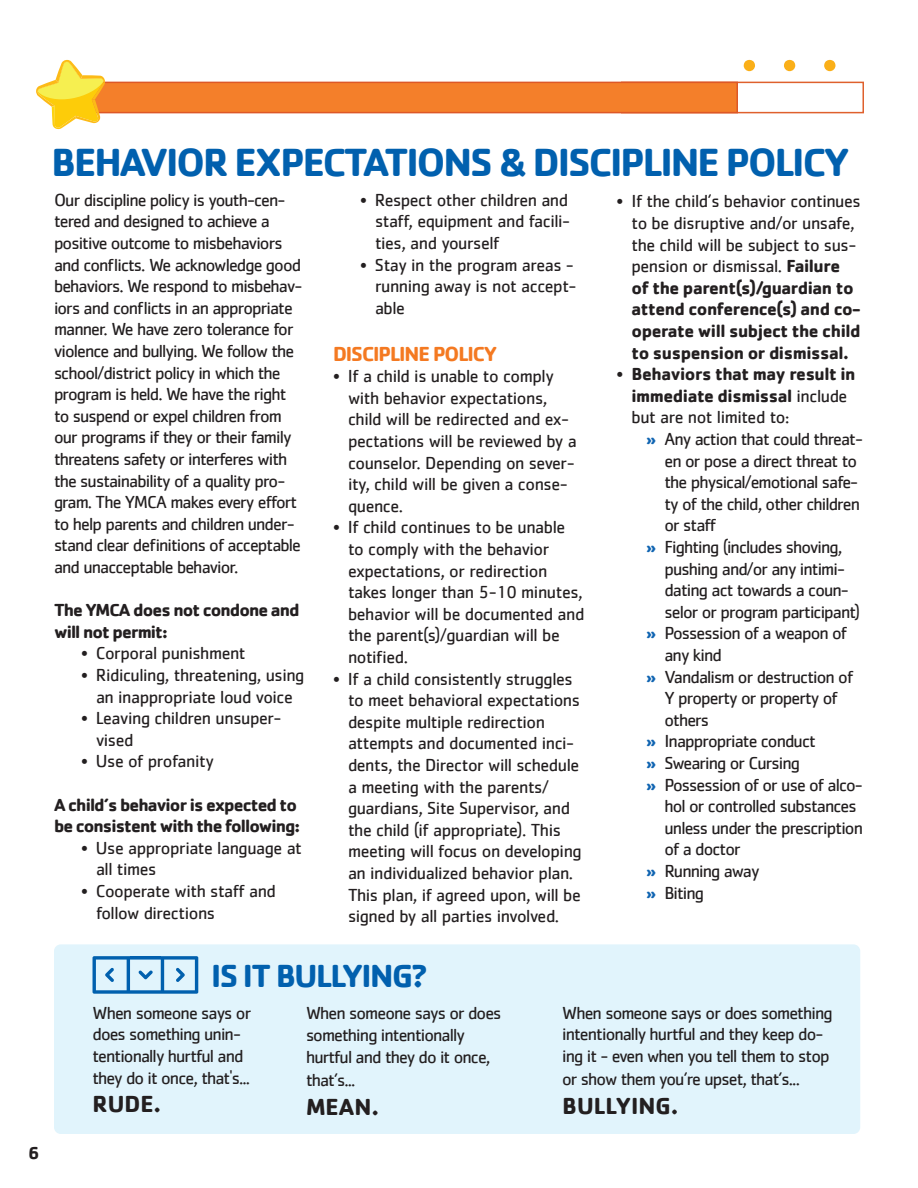
<style>
.page{position:relative;width:918px;height:1188px;background:#fff}
.page>*{position:absolute;margin:0;border:0;box-sizing:border-box;transform-origin:0 0}
.t1{font:700 40.5px "Cachet";letter-spacing:-.05em;color:#0160ae}
.t2{font:700 33px "Cachet";letter-spacing:-.05em;color:#0160ae}
.t3{font:700 24px "Cachet";color:#231f20}
.t4{font:700 21px "Cachet";letter-spacing:-.05em;color:#f47921}
.t5{font:18px/21.6px "Cachet";letter-spacing:-.05em;color:#231f20}
.t6{font:18px/21.6px "Cachet";letter-spacing:-.025em;color:#231f20}
.t7{font:700 18px/21.6px "Cachet";letter-spacing:-.025em;color:#231f20}
.t8{font:700 18px/21.6px "Cachet";letter-spacing:-.05em;color:#231f20}
.s1{font-weight:400}
.s2{font-weight:700;color:#1165b2}
</style>
<div class="page">
<div style="left:54px;top:944px;width:806px;height:190px;background:#e1f4fc;border-radius:7px"></div>
<div style="left:621px;top:82px;width:243px;height:31px;background:#fff;border:2px solid #df602d"></div>
<div style="left:84px;top:82px;width:654px;height:31px;background:#f47f2a;border:2px solid #dd5827"></div>
<svg style="left:36px;top:60px;width:69px;height:69px"></svg>
<div style="left:744px;top:60px;width:11px;height:11px;background:#faaf18;border-radius:50%"></div>
<div style="left:784px;top:60px;width:11px;height:11px;background:#faaf18;border-radius:50%"></div>
<div style="left:824px;top:60px;width:12px;height:11px;background:#faaf18;border-radius:50%"></div>
<svg style="left:93px;top:956px;width:105px;height:38px"></svg>
<p class="t7" style="left:28px;top:1142px;width:13px">6</p>
<p class="t1" style="left:51px;top:136px;width:800px">BEHAVIOR EXPECTATIONS &amp; DISCIPLINE POLICY</p>
<p class="t5" style="left:375px;top:189px;width:197px;text-align:justify;text-indent:-15px">• Respect other children and staff, equipment and facili&shy;ties, and yourself</p>
<p class="t6" style="left:375px;top:253px;width:203px;text-indent:-15px">• Stay in the program areas - running away is not accept&shy;able</p>
<p class="t4" style="left:333px;top:340px;width:166px">DISCIPLINE POLICY</p>
<p class="t6" style="left:348px;top:365px;width:230px;text-indent:-15px">• If a child is unable to comply with behavior expectations, child will be redirected and ex&shy;pectations will be reviewed by a counselor. Depending on sever&shy;ity, child will be given a conse&shy;quence.</p>
<p class="t6" style="left:348px;top:516px;width:238px;text-indent:-15px">• If child continues to be unable to comply with the behavior expectations, or redirection takes longer than 5-10 minutes, behavior will be documented and the parent(s)/guardian will be notified.</p>
<p class="t6" style="left:348px;top:667px;width:235px;text-indent:-15px">• If a child consistently struggles to meet behavioral expectations despite multiple redirection attempts and documented inci&shy;dents, the Director will schedule a meeting with the parents/ guardians, Site Supervisor, and the child (if appropriate). This meeting will focus on developing an individualized behavior plan.<br>This plan, if agreed upon, will be signed by all parties involved.</p>
<p class="t5" style="left:54px;top:189px;width:250px">Our discipline policy is youth-cen&shy;tered and designed to achieve a positive outcome to misbehaviors and conflicts. We acknowledge good behaviors. We respond to misbehav&shy;iors and conflicts in an appropriate manner. We have zero tolerance for violence and bullying. We follow the school/district policy in which the program is held. We have the right to suspend or expel children from our programs if they or their family threatens safety or interferes with the sustainability of a quality pro&shy;gram. The YMCA makes every effort to help parents and children under&shy;stand clear definitions of acceptable and unacceptable behavior.</p>
<p class="t8" style="left:54px;top:599px;width:247px">The YMCA does not condone and will not permit:</p>
<p class="t6" style="left:81px;top:642px;width:166px">• Corporal punishment</p>
<p class="t6" style="left:81px;top:664px;width:225px;text-align:center">• Ridiculing, threatening, using an inappropriate loud voice</p>
<p class="t6" style="left:96px;top:707px;width:187px;text-indent:-15px">• Leaving children unsuper&shy;vised</p>
<p class="t6" style="left:81px;top:750px;width:134px">• Use of profanity</p>
<p class="t8" style="left:54px;top:793px;width:248px">A child’s behavior is expected to be consistent with the following:</p>
<p class="t6" style="left:96px;top:837px;width:207px;text-indent:-15px">• Use appropriate language at all times</p>
<p class="t6" style="left:96px;top:880px;width:182px;text-indent:-15px">• Cooperate with staff and follow directions</p>
<p class="t7" style="left:632px;top:190px;width:231px;text-indent:-15px"><span class="s1">• If the child’s behavior continues to be disruptive and/or unsafe, the child will be subject to sus&shy;pension or dismissal.</span> Failure of the parent(s)/guardian to attend conference(s) and co&shy;operate will subject the child to suspension or dismissal.</p>
<p class="t7" style="left:632px;top:363px;width:226px;text-indent:-15px"><span class="s1">•</span> Behaviors that may result in immediate dismissal <span class="s1">include but are not limited to:</span></p>
<p class="t5" style="left:665px;top:428px;width:200px;text-indent:-18px"><span class="s2">»</span> Any action that could threat&shy;en or pose a direct threat to the physical/emotional safe&shy;ty of the child, other children or staff</p>
<p class="t5" style="left:665px;top:536px;width:197px;text-indent:-18px"><span class="s2">»</span> Fighting (includes shoving, pushing and/or any intimi&shy;dating act towards a coun&shy;selor or program participant)</p>
<p class="t5" style="left:665px;top:622px;width:184px;text-indent:-18px"><span class="s2">»</span> Possession of a weapon of any kind</p>
<p class="t5" style="left:665px;top:665px;width:190px;text-indent:-18px"><span class="s2">»</span> Vandalism or destruction of<br>Y property or property of others</p>
<p class="t5" style="left:647px;top:730px;width:171px"><span class="s2">»</span> Inappropriate conduct</p>
<p class="t5" style="left:647px;top:752px;width:155px"><span class="s2">»</span> Swearing or Cursing</p>
<p class="t5" style="left:665px;top:773px;width:200px;text-indent:-18px"><span class="s2">»</span> Possession of or use of alco&shy;hol or controlled substances unless under the prescription of a doctor</p>
<p class="t5" style="left:647px;top:860px;width:115px"><span class="s2">»</span> Running away</p>
<p class="t5" style="left:647px;top:881px;width:59px"><span class="s2">»</span> Biting</p>
<p class="t2" style="left:211px;top:955px;width:218px">IS IT BULLYING?</p>
<p class="t5" style="left:93px;top:1002px;width:160px">When someone says or does something unin&shy;tentionally hurtful and they do it once, that's...</p>
<p class="t3" style="left:93px;top:1089px;width:70px">RUDE.</p>
<p class="t5" style="left:306px;top:1002px;width:197px">When someone says or does something intentionally hurtful and they do it once,</p>
<p class="t5" style="left:306px;top:1069px;width:51px">that’s...</p>
<p class="t3" style="left:306px;top:1091px;width:75px">MEAN.</p>
<p class="t5" style="left:562px;top:1002px;width:272px">When someone says or does something intentionally hurtful and they keep do&shy;ing it - even when you tell them to stop</p>
<p class="t5" style="left:562px;top:1068px;width:239px">or show them you’re upset, that’s...</p>
<p class="t3" style="left:562px;top:1091px;width:118px">BULLYING.</p>
</div>
